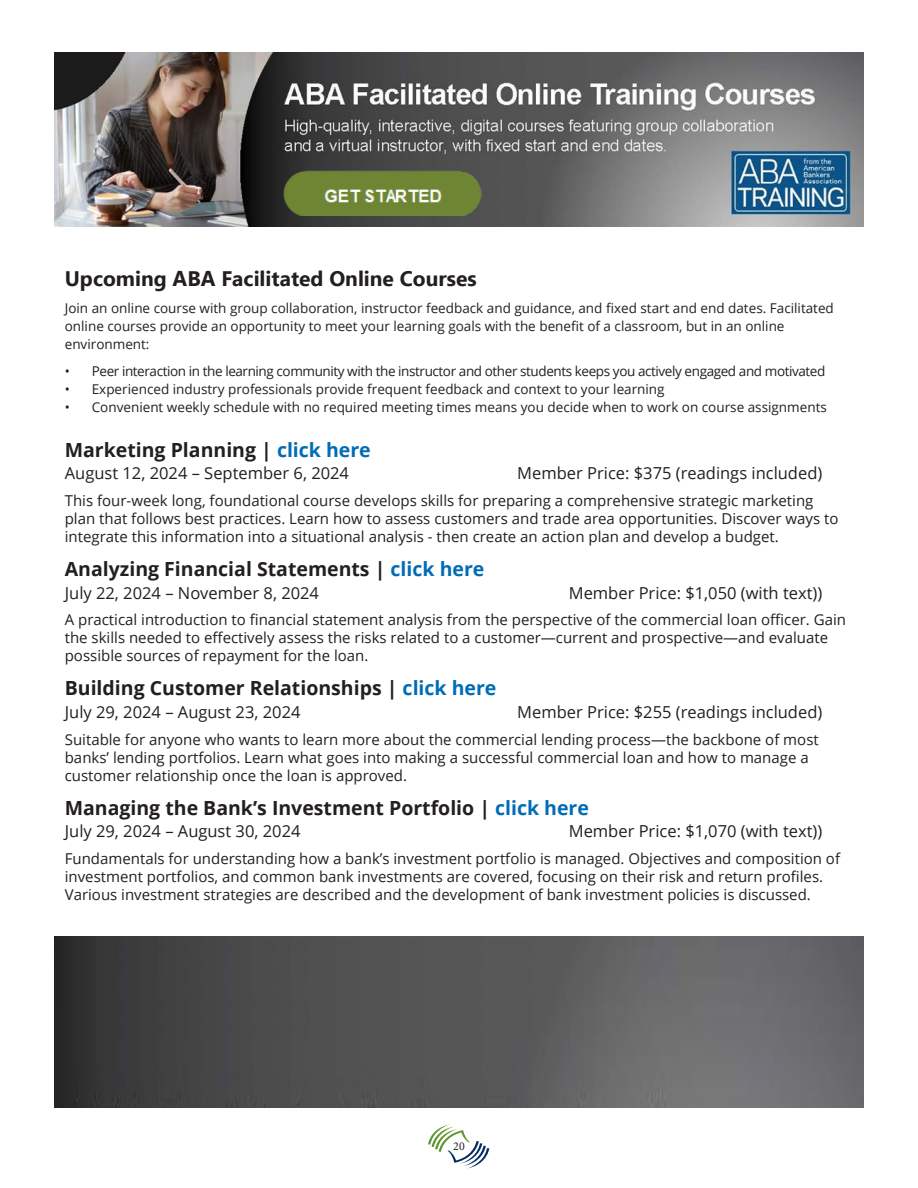
<style>
.page{position:relative;width:918px;height:1188px;background:#fff}
.page>*{position:absolute;margin:0;border:0;box-sizing:border-box;transform-origin:0 0}
.t1{font:700 21px "Ebrima";color:#231f20}
.t2{font:700 19.5px "Open Sans";color:#231f20}
.t3{font:16.5px "Open Sans";color:#231f20}
.t4{font:15px/18px "Open Sans";color:#231f20}
.t5{font:13.5px/18px "Open Sans";color:#231f20}
.t6{font:13.5px "Open Sans";letter-spacing:-.03em;color:#231f20}
.t7{font:12px "Minion Pro";color:#231f20}
.s1{color:#006bb6}
</style>
<div class="page">
<svg style="left:428px;top:1124px;width:61px;height:45px"></svg>
<img style="left:54px;top:53px;width:810px;height:173px">
<img style="left:284px;top:170px;width:197px;height:45px">
<img style="left:54px;top:937px;width:810px;height:170px">
<p class="t1" style="left:65px;top:262px;width:413px">Upcoming ABA Facilitated Online Courses</p>
<p class="t5" style="left:65px;top:299px;width:771px">Join an online course with group collaboration, instructor feedback and guidance, and fixed start and end dates. Facilitated online courses provide an opportunity to meet your learning goals with the benefit of a classroom, but in an online environment:</p>
<p class="t6" style="left:65px;top:362px;width:762px">• Peer interaction in the learning community with the instructor and other students keeps you actively engaged and motivated</p>
<p class="t5" style="left:65px;top:380px;width:601px">• Experienced industry professionals provide frequent feedback and context to your learning</p>
<p class="t5" style="left:65px;top:398px;width:764px">• Convenient weekly schedule with no required meeting times means you decide when to work on course assignments</p>
<p class="t2" style="left:65px;top:436px;width:308px">Marketing Planning | <span class="s1">click here</span></p>
<p class="t3" style="left:65px;top:462px;width:286px">August 12, 2024 – September 6, 2024</p>
<p class="t3" style="left:517px;top:462px;width:307px">Member Price: $375 (readings included)</p>
<p class="t4" style="left:65px;top:491px;width:775px">This four-week long, foundational course develops skills for preparing a comprehensive strategic marketing plan that follows best practices. Learn how to assess customers and trade area opportunities. Discover ways to integrate this information into a situational analysis - then create an action plan and develop a budget.</p>
<p class="t2" style="left:65px;top:555px;width:421px">Analyzing Financial Statements | <span class="s1">click here</span></p>
<p class="t3" style="left:65px;top:581px;width:256px">July 22, 2024 – November 8, 2024</p>
<p class="t3" style="left:569px;top:581px;width:255px">Member Price: $1,050 (with text))</p>
<p class="t4" style="left:65px;top:610px;width:783px">A practical introduction to financial statement analysis from the perspective of the commercial loan officer. Gain the skills needed to effectively assess the risks related to a customer—current and prospective—and evaluate possible sources of repayment for the loan.</p>
<p class="t2" style="left:65px;top:675px;width:433px">Building Customer Relationships | <span class="s1">click here</span></p>
<p class="t3" style="left:65px;top:701px;width:237px">July 29, 2024 – August 23, 2024</p>
<p class="t3" style="left:517px;top:701px;width:307px">Member Price: $255 (readings included)</p>
<p class="t4" style="left:65px;top:730px;width:755px">Suitable for anyone who wants to learn more about the commercial lending process—the backbone of most banks’ lending portfolios. Learn what goes into making a successful commercial loan and how to manage a customer relationship once the loan is approved.</p>
<p class="t2" style="left:65px;top:794px;width:526px">Managing the Bank’s Investment Portfolio | <span class="s1">click here</span></p>
<p class="t3" style="left:65px;top:820px;width:237px">July 29, 2024 – August 30, 2024</p>
<p class="t3" style="left:569px;top:820px;width:255px">Member Price: $1,070 (with text))</p>
<p class="t4" style="left:65px;top:849px;width:777px">Fundamentals for understanding how a bank’s investment portfolio is managed. Objectives and composition of investment portfolios, and common bank investments are covered, focusing on their risk and return profiles.<br>Various investment strategies are described and the development of bank investment policies is discussed.</p>
<p class="t7" style="left:453px;top:1138px;width:13px">20</p>
</div>
